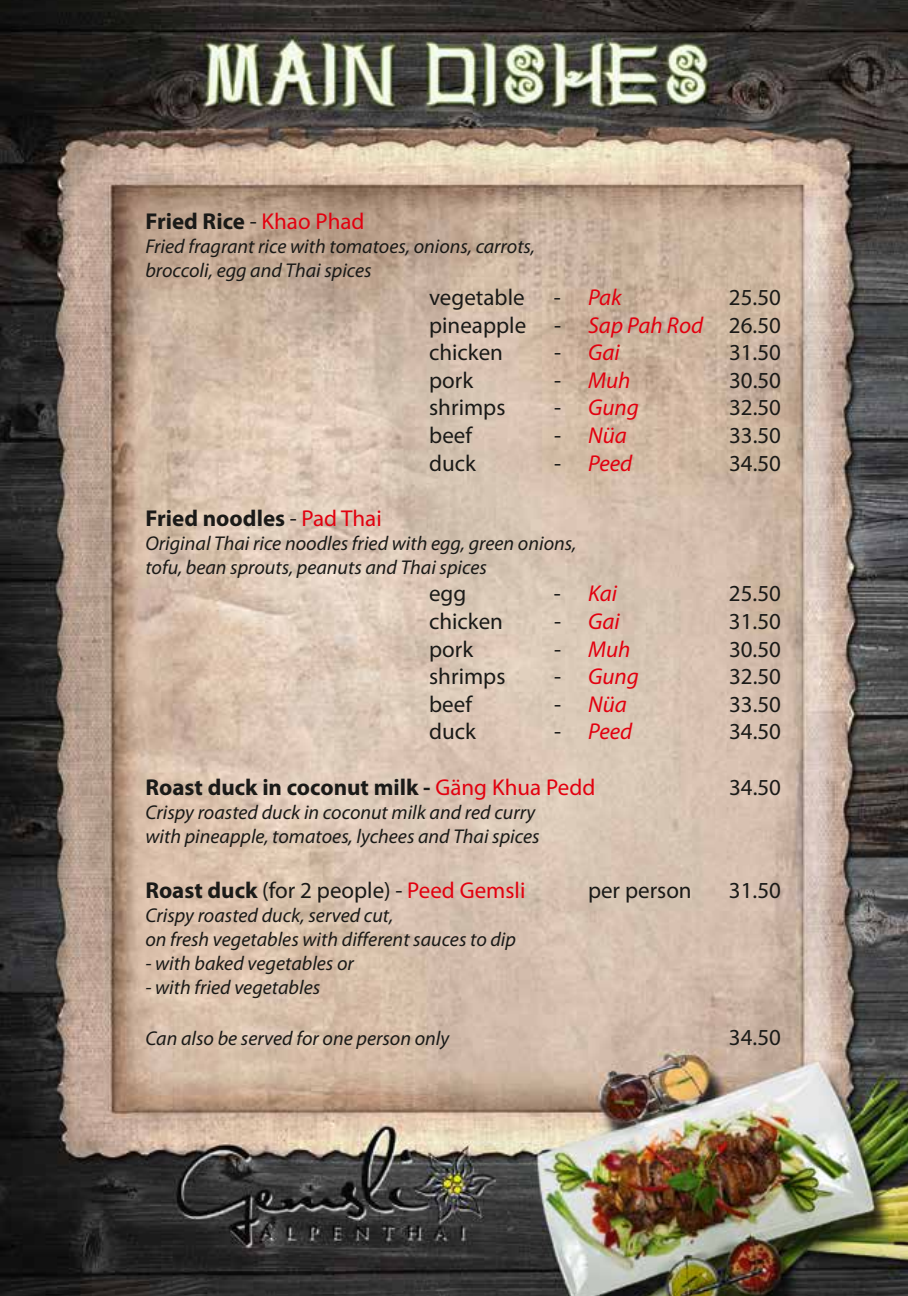
<style>
.page{position:relative;width:908px;height:1296px;background:#fff}
.page>*{position:absolute;margin:0;border:0;box-sizing:border-box;transform-origin:0 0}
.t1{font:23px/27.6px "Myriad Pro";color:#1a1a18;text-align:justify}
.t2{font:700 23px "Myriad Pro";color:#1a1a18}
.t3{font:italic 23px "Myriad Pro";color:#e3000f}
.t4{font:italic 20px/24px "Myriad Pro";color:#1a1a18}
.s1{font-weight:400}
.s2{font-weight:400;color:#e3000f}
.s3{font-style:normal;color:#1a1a18}
.s4{font-style:italic;color:#e3000f}
.s5{font-weight:700}
.s6{color:#e3000f}
</style>
<div class="page">
<img style="left:0;top:0;width:907px;height:1296px">
<p class="t2" style="left:145px;top:207px;width:220px">Fried Rice <span class="s1">-</span> <span class="s2">Khao Phad</span></p>
<p class="t4" style="left:145px;top:234px;width:391px">Fried fragrant rice with tomatoes, onions, carrots, broccoli, egg and Thai spices</p>
<p class="t1" style="left:429px;top:283px;width:97px">vegetable</p>
<p class="t3" style="left:553px;top:283px;width:69px"><span class="s3">-</span> Pak</p>
<p class="t1" style="left:429px;top:283px;width:353px;text-indent:300px">25.50 pineapple - <span class="s4">Sap Pah Rod</span> 26.50 chicken</p>
<p class="t3" style="left:553px;top:338px;width:67px"><span class="s3">-</span> Gai</p>
<p class="t1" style="left:728px;top:338px;width:53px">31.50</p>
<p class="t1" style="left:429px;top:366px;width:46px">pork</p>
<p class="t3" style="left:553px;top:366px;width:78px"><span class="s3">-</span> Muh</p>
<p class="t1" style="left:728px;top:366px;width:53px">30.50</p>
<p class="t1" style="left:429px;top:393px;width:78px">shrimps</p>
<p class="t3" style="left:554px;top:393px;width:86px"><span class="s3">-</span> Gung</p>
<p class="t1" style="left:728px;top:393px;width:53px">32.50</p>
<p class="t1" style="left:429px;top:421px;width:44px">beef</p>
<p class="t3" style="left:554px;top:421px;width:74px"><span class="s3">-</span> Nüa</p>
<p class="t1" style="left:728px;top:421px;width:53px">33.50</p>
<p class="t1" style="left:429px;top:449px;width:48px">duck</p>
<p class="t3" style="left:554px;top:449px;width:80px"><span class="s3">-</span> Peed</p>
<p class="t1" style="left:728px;top:449px;width:53px">34.50</p>
<p class="t2" style="left:145px;top:503px;width:238px">Fried noodles <span class="s1">-</span> <span class="s2">Pad Thai</span></p>
<p class="t4" style="left:145px;top:531px;width:432px">Original Thai rice noodles fried with egg, green onions, tofu, bean sprouts, peanuts and Thai spices</p>
<p class="t1" style="left:429px;top:579px;width:39px">egg</p>
<p class="t3" style="left:553px;top:579px;width:65px"><span class="s3">-</span> Kai</p>
<p class="t1" style="left:728px;top:579px;width:53px">25.50</p>
<p class="t1" style="left:429px;top:607px;width:75px">chicken</p>
<p class="t3" style="left:553px;top:607px;width:67px"><span class="s3">-</span> Gai</p>
<p class="t1" style="left:728px;top:607px;width:53px">31.50</p>
<p class="t1" style="left:429px;top:635px;width:46px">pork</p>
<p class="t3" style="left:553px;top:635px;width:78px"><span class="s3">-</span> Muh</p>
<p class="t1" style="left:728px;top:635px;width:53px">30.50</p>
<p class="t1" style="left:429px;top:662px;width:78px">shrimps</p>
<p class="t3" style="left:553px;top:662px;width:86px"><span class="s3">-</span> Gung</p>
<p class="t1" style="left:728px;top:662px;width:53px">32.50</p>
<p class="t1" style="left:429px;top:690px;width:44px">beef</p>
<p class="t3" style="left:554px;top:690px;width:74px"><span class="s3">-</span> Nüa</p>
<p class="t1" style="left:728px;top:690px;width:53px">33.50</p>
<p class="t1" style="left:429px;top:717px;width:48px">duck</p>
<p class="t3" style="left:554px;top:717px;width:80px"><span class="s3">-</span> Peed</p>
<p class="t1" style="left:728px;top:717px;width:53px">34.50</p>
<p class="t2" style="left:145px;top:772px;width:451px">Roast duck in coconut milk - <span class="s2">Gäng Khua Pedd</span></p>
<p class="t1" style="left:728px;top:773px;width:53px">34.50</p>
<p class="t4" style="left:145px;top:799px;width:395px">Crispy roasted duck in coconut milk and red curry with pineapple, tomatoes, lychees and Thai spices</p>
<p class="t1" style="left:145px;top:876px;width:381px"><span class="s5">Roast duck</span> (for 2 people) - <span class="s6">Peed Gemsli</span></p>
<p class="t1" style="left:587px;top:876px;width:105px">per person</p>
<p class="t1" style="left:728px;top:876px;width:53px">31.50</p>
<p class="t4" style="left:145px;top:903px;width:372px">Crispy roasted duck, served cut,<br>on fresh vegetables with different sauces to dip</p>
<p class="t4" style="left:145px;top:951px;width:210px">- with baked vegetables or</p>
<p class="t4" style="left:145px;top:975px;width:176px">- with fried vegetables</p>
<p class="t4" style="left:145px;top:1026px;width:305px">Can also be served for one person only</p>
<p class="t1" style="left:728px;top:1023px;width:53px">34.50</p>
</div>
